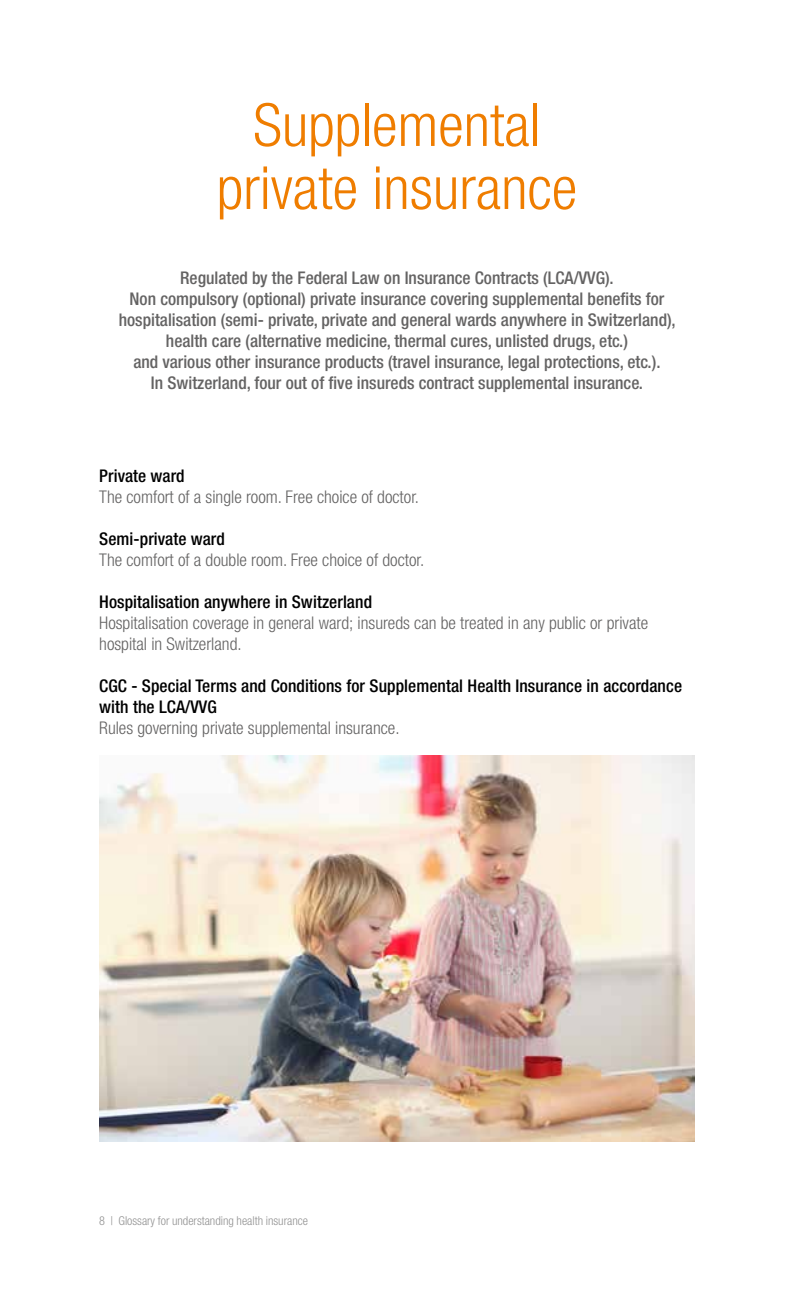
<style>
.page{position:relative;width:794px;height:1290px;background:#fff}
.page>*{position:absolute;margin:0;border:0;box-sizing:border-box;transform-origin:0 0}
.t1{font:300 condensed 59.5px/63px "Helvetica Neue LT";color:#ef7d00;text-align:center}
.t2{font:500 condensed 17.5px/21px "Helvetica Neue LT";color:#646363;text-align:center}
.t3{font:300 condensed 17.5px/21px "Helvetica Neue LT";color:#646363}
.t4{font:500 condensed 17.5px/21px "Helvetica Neue LT";letter-spacing:.005em;color:#000}
.t5{font:300 condensed 12.25px "Helvetica Neue LT";color:#929292}
</style>
<div class="page">
<img style="left:99px;top:756px;width:595px;height:385px">
<h1 class="t1" style="left:217px;top:93px;width:362px">Supplemental private insurance</h1>
<p class="t2" style="left:119px;top:267px;width:558px">Regulated by the Federal Law on Insurance Contracts (LCA/VVG).<br>Non compulsory (optional) private insurance covering supplemental benefits for hospitalisation (semi- private, private and general wards anywhere in Switzerland), health care (alternative medicine, thermal cures, unlisted drugs, etc.)<br>and various other insurance products (travel insurance, legal protections, etc.).<br>In Switzerland, four out of five insureds contract supplemental insurance.</p>
<p class="t4" style="left:99px;top:465px;width:87px">Private ward</p>
<p class="t3" style="left:99px;top:486px;width:321px">The comfort of a single room. Free choice of doctor.</p>
<p class="t4" style="left:99px;top:528px;width:127px">Semi-private ward</p>
<p class="t3" style="left:99px;top:549px;width:326px">The comfort of a double room. Free choice of doctor.</p>
<p class="t4" style="left:99px;top:591px;width:274px">Hospitalisation anywhere in Switzerland</p>
<p class="t3" style="left:99px;top:612px;width:550px">Hospitalisation coverage in general ward; insureds can be treated in any public or private hospital in Switzerland.</p>
<p class="t4" style="left:99px;top:675px;width:584px">CGC - Special Terms and Conditions for Supplemental Health Insurance in accordance with the LCA/VVG</p>
<p class="t3" style="left:99px;top:717px;width:302px">Rules governing private supplemental insurance.</p>
<p class="t5" style="left:99px;top:1214px;width:210px">8 | Glossary for understanding health insurance</p>
</div>
